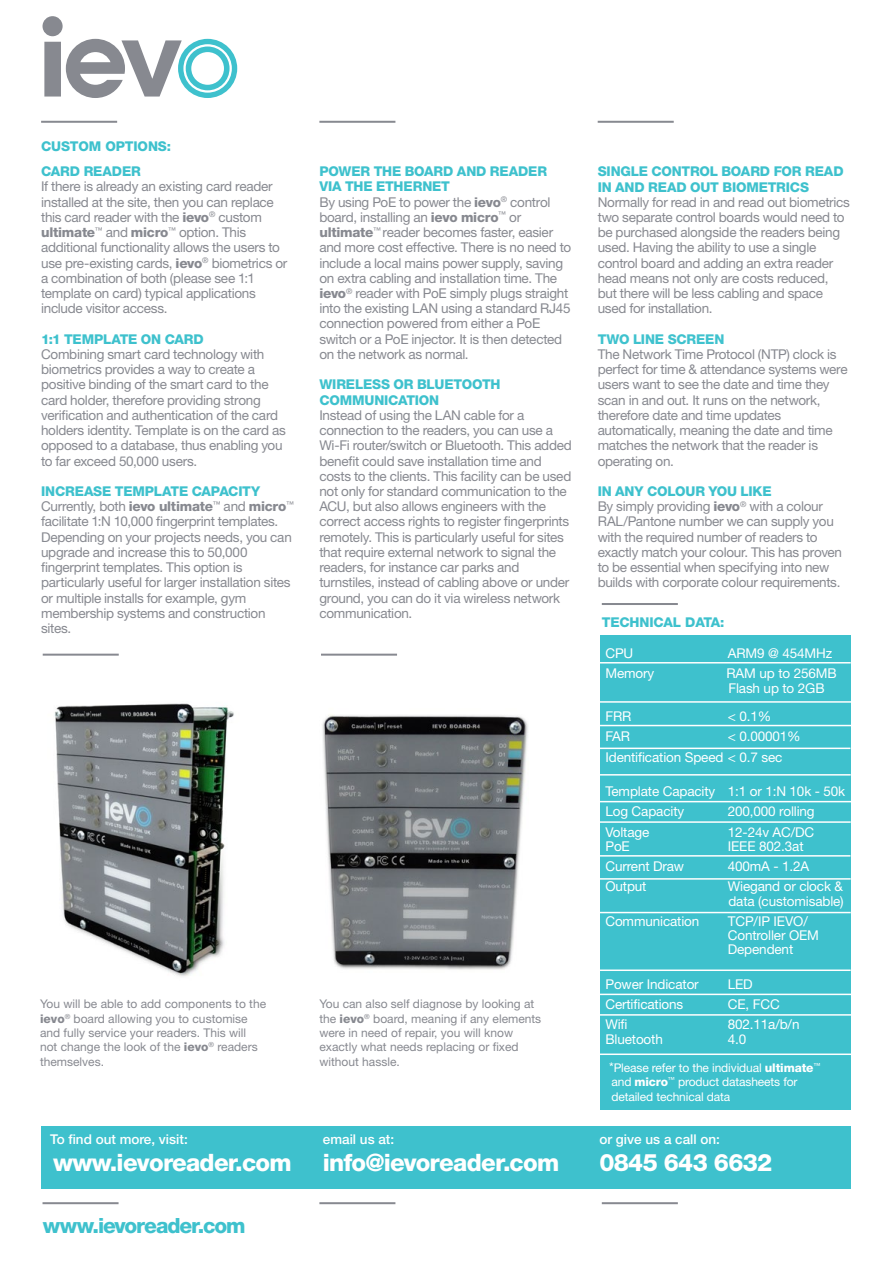
<style>
.page{position:relative;width:893px;height:1263px;background:#fff}
.page>*{position:absolute;margin:0;border:0;box-sizing:border-box;transform-origin:0 0}
.t1{font:800 24px "Helvetica Neue LT Std";letter-spacing:-.03em;color:#fff}
.t2{font:800 21px "Helvetica Neue LT Std";letter-spacing:-.05em;color:#3ec1cd}
.t3{font:13.5px/15.3px "Helvetica Neue LT Std";letter-spacing:-.02em;color:#878990}
.t4{font:13.5px/14.2px "Helvetica Neue LT Std";letter-spacing:-.01em;color:#fff}
.t5{font:800 13.5px/15.3px "Helvetica Neue LT Std";letter-spacing:-.01em;color:#3ec1cd}
.t6{font:500 13.5px "Helvetica Neue LT Std";color:#fff}
.t7{font:800 13.5px "Helvetica Neue LT Std";letter-spacing:-.01em;color:#3fc2ce}
.t8{font:12px/14.4px "Helvetica Neue LT Std";color:#878990}
.t9{font:12px/14.2px "Helvetica Neue LT Std";letter-spacing:-.01em;color:#fff}
.s1{font-weight:800}
.s2{font-weight:800;color:#3ec1cd}
.s3{font-size:13.5px}
</style>
<div class="page">
<hr style="left:43px;top:1202px;width:76px;height:2px;background:#878990">
<hr style="left:319px;top:1202px;width:76px;height:2px;background:#878990">
<hr style="left:602px;top:1202px;width:76px;height:2px;background:#878990">
<svg style="left:43px;top:16px;width:194px;height:82px"></svg>
<hr style="left:319px;top:121px;width:76px;height:2px;background:#878990">
<hr style="left:598px;top:121px;width:76px;height:2px;background:#878990">
<hr style="left:41px;top:121px;width:76px;height:2px;background:#878990">
<div style="left:41px;top:1126px;width:809px;height:62px;background:#3ec1cd"></div>
<hr style="left:43px;top:654px;width:76px;height:2px;background:#878990">
<hr style="left:321px;top:654px;width:76px;height:2px;background:#878990">
<div style="left:600px;top:636px;width:250px;height:474px;background:#3ec1cd"></div>
<hr style="left:597px;top:662px;width:254px;height:1px;background:#fff">
<hr style="left:598px;top:969px;width:253px;height:2px;background:#fff">
<hr style="left:599px;top:701px;width:254px;height:2px;background:#fff">
<hr style="left:599px;top:725px;width:254px;height:1px;background:#fff">
<hr style="left:600px;top:747px;width:250px;height:2px;background:#fff">
<hr style="left:598px;top:774px;width:253px;height:1px;background:#fff">
<hr style="left:599px;top:801px;width:254px;height:1px;background:#fff">
<hr style="left:598px;top:821px;width:253px;height:2px;background:#fff">
<hr style="left:598px;top:994px;width:254px;height:1px;background:#fff">
<hr style="left:598px;top:855px;width:252px;height:1px;background:#fff">
<hr style="left:599px;top:912px;width:252px;height:1px;background:#fff">
<hr style="left:596px;top:878px;width:255px;height:2px;background:#fff">
<hr style="left:598px;top:1014px;width:254px;height:2px;background:#fff">
<hr style="left:598px;top:1053px;width:254px;height:2px;background:#fff">
<hr style="left:602px;top:603px;width:76px;height:2px;background:#878990">
<img style="left:54px;top:703px;width:180px;height:274px">
<img style="left:322px;top:715px;width:206px;height:255px">
<p class="t5" style="left:41px;top:138px;width:131px">CUSTOM OPTIONS:</p>
<p class="t5" style="left:41px;top:164px;width:101px">CARD READER</p>
<p class="t3" style="left:41px;top:179px;width:248px">If there is already an existing card reader installed at the site, then you can replace this card reader with the <span class="s1">ievo</span><sup>®</sup> custom <span class="s1">ultimate</span><sup>™</sup> and <span class="s1">micro</span><sup>™</sup> option. This additional functionality allows the users to use pre-existing cards, <span class="s1">ievo</span><sup>®</sup> biometrics or a combination of both (please see 1:1 template on card) typical applications include visitor access.</p>
<p class="t5" style="left:41px;top:331px;width:164px">1:1 TEMPLATE ON CARD</p>
<p class="t3" style="left:41px;top:346px;width:246px">Combining smart card technology with biometrics provides a way to create a positive binding of the smart card to the card holder, therefore providing strong verification and authentication of the card holders identity. Template is on the card as opposed to a database, thus enabling you to far exceed 50,000 users.</p>
<p class="t3" style="left:41px;top:483px;width:254px"><span class="s2">INCREASE TEMPLATE CAPACITY </span>Currently, both <span class="s1">ievo ultimate</span><sup>™</sup> and <span class="s1">micro</span><sup>™ </sup>facilitate 1:N 10,000 fingerprint templates.<br>Depending on your projects needs, you can upgrade and increase this to 50,000 fingerprint templates. This option is particularly useful for larger installation sites or multiple installs for example, gym membership systems and construction sites.</p>
<p class="t3" style="left:319px;top:164px;width:253px"><span class="s2">POWER THE BOARD AND READER VIA THE ETHERNET<br></span>By using PoE to power the <span class="s1">ievo</span><sup>®</sup> control board, installing an <span class="s1">ievo micro</span><sup>™</sup> or <span class="s1">ultimate</span><sup>™</sup> reader becomes faster, easier and more cost effective. There is no need to include a local mains power supply, saving on extra cabling and installation time. The <span class="s1">ievo</span><sup>®</sup> reader with PoE simply plugs straight into the existing LAN using a standard RJ45 connection powered from either a PoE switch or a PoE injector. It is then detected on the network as normal.</p>
<p class="t5" style="left:319px;top:377px;width:183px">WIRELESS OR BLUETOOTH<br>COMMUNICATION</p>
<p class="t3" style="left:319px;top:407px;width:254px">Instead of using the LAN cable for a connection to the readers, you can use a Wi-Fi router/switch or Bluetooth. This added benefit could save installation time and costs to the clients. This facility can be used not only for standard communication to the ACU, but also allows engineers with the correct access rights to register fingerprints remotely. This is particularly useful for sites that require external network to signal the readers, for instance car parks and turnstiles, instead of cabling above or under ground, you can do it via wireless network communication.</p>
<p class="t8" style="left:40px;top:996px;width:228px">You will be able to add components to the <span class="s1">ievo</span><sup>®</sup> board allowing you to customise and fully service your readers. This will not change the look of the <span class="s1">ievo</span><sup>®</sup> readers themselves.</p>
<p class="t8" style="left:319px;top:996px;width:223px">You can also self diagnose by looking at the <span class="s1">ievo</span><sup>®</sup> board, meaning if any elements were in need of repair, you will know exactly what needs replacing or fixed without hassle.</p>
<p class="t6" style="left:50px;top:1131px;width:139px">To find out more, visit:</p>
<h1 class="t1" style="left:53px;top:1148px;width:240px">www.ievoreader.com</h1>
<h2 class="t2" style="left:43px;top:1213px;width:204px">www.ievoreader.com</h2>
<p class="t6" style="left:323px;top:1131px;width:73px">email us at:</p>
<h1 class="t1" style="left:323px;top:1148px;width:238px">info@ievoreader.com</h1>
<p class="t5" style="left:598px;top:164px;width:18px">Single</p>
<p class="t5" style="left:651px;top:164px;width:11px">control</p>
<p class="t5" style="left:721px;top:164px;width:11px">board</p>
<p class="t5" style="left:774px;top:164px;width:10px">for</p>
<p class="t5" style="left:805px;top:164px;width:11px">read</p>
<p class="t5" style="left:598px;top:179px;width:29px">in and</p>
<p class="t5" style="left:648px;top:179px;width:11px">read</p>
<p class="t5" style="left:690px;top:179px;width:11px">out</p>
<p class="t5" style="left:722px;top:179px;width:10px">biometrics</p>
<p class="t3" style="left:598px;top:194px;width:254px">Normally for read in and read out biometrics two separate control boards would need to be purchased alongside the readers being used. Having the ability to use a single control board and adding an extra reader head means not only are costs reduced, but there will be less cabling and space used for installation.</p>
<p class="t7" style="left:598px;top:331px;width:128px">TWO LINE SCREEN</p>
<p class="t3" style="left:598px;top:346px;width:251px">The Network Time Protocol (NTP) clock is perfect for time &amp; attendance systems were users want to see the date and time they scan in and out. It runs on the network, therefore date and time updates automatically, meaning the date and time matches the network that the reader is operating on.</p>
<p class="t3" style="left:598px;top:483px;width:246px"><span class="s2">IN ANY COLOUR YOU LIKE<br></span>By simply providing <span class="s1">ievo</span><sup>®</sup> with a colour RAL/Pantone number we can supply you with the required number of readers to exactly match your colour. This has proven to be essential when specifying into new builds with corporate colour requirements.</p>
<p class="t5" style="left:602px;top:615px;width:124px">TECHNICAL DATA:</p>
<p class="t4" style="left:605px;top:646px;width:29px">CPU</p>
<p class="t4" style="left:728px;top:646px;width:106px">ARM9 @ 454MHz</p>
<p class="t4" style="left:605px;top:666px;width:50px">Memory</p>
<p class="t4" style="left:726px;top:666px;width:112px">RAM up to 256MB<br>Flash up to 2GB</p>
<p class="t4" style="left:605px;top:709px;width:27px">FRR</p>
<p class="t4" style="left:728px;top:709px;width:45px">&lt; 0.1%</p>
<p class="t4" style="left:605px;top:729px;width:26px">FAR</p>
<p class="t4" style="left:605px;top:726px;width:197px;line-height:20.2px;text-indent:122px">&lt; 0.00001%<br>Identification Speed &lt; 0.7 sec</p>
<p class="t4" style="left:605px;top:781px;width:241px;line-height:20.2px">Template Capacity 1:1 or 1:N 10k - 50k<br>Log Capacity</p>
<p class="t4" style="left:728px;top:804px;width:88px">200,000 rolling</p>
<p class="t4" style="left:605px;top:824px;width:45px">Voltage</p>
<p class="t4" style="left:728px;top:824px;width:88px">12-24v AC/DC</p>
<p class="t4" style="left:605px;top:839px;width:26px">PoE</p>
<p class="t4" style="left:728px;top:839px;width:77px">IEEE 802.3at</p>
<p class="t4" style="left:605px;top:859px;width:80px">Current Draw</p>
<p class="t4" style="left:728px;top:859px;width:83px">400mA - 1.2A</p>
<p class="t4" style="left:605px;top:879px;width:43px">Output</p>
<p class="t4" style="left:728px;top:879px;width:117px">Wiegand or clock &amp; data (customisable)</p>
<p class="t4" style="left:605px;top:914px;width:95px">Communication</p>
<p class="t4" style="left:728px;top:914px;width:93px">TCP/IP IEVO/<br>Controller OEM<br>Dependent</p>
<p class="t4" style="left:605px;top:977px;width:95px">Power Indicator</p>
<p class="t4" style="left:728px;top:977px;width:26px">LED</p>
<p class="t4" style="left:605px;top:997px;width:79px">Certifications</p>
<p class="t4" style="left:728px;top:997px;width:53px">CE, FCC</p>
<p class="t4" style="left:605px;top:1017px;width:24px">Wifi</p>
<p class="t4" style="left:728px;top:1017px;width:73px">802.11a/b/n</p>
<p class="t4" style="left:605px;top:1031px;width:59px">Bluetooth</p>
<p class="t4" style="left:728px;top:1031px;width:20px">4.0</p>
<p class="t9" style="left:609px;top:1060px;width:213px"><span class="s3">*</span>Please refer to the individual <span class="s1">ultimate</span><sup>™ </sup>and <span class="s1">micro</span><sup>™</sup> product datasheets for detailed technical data</p>
<p class="t6" style="left:599px;top:1131px;width:122px">or give us a call on:</p>
<h1 class="t1" style="left:599px;top:1148px;width:174px">0845 643 6632</h1>
</div>
